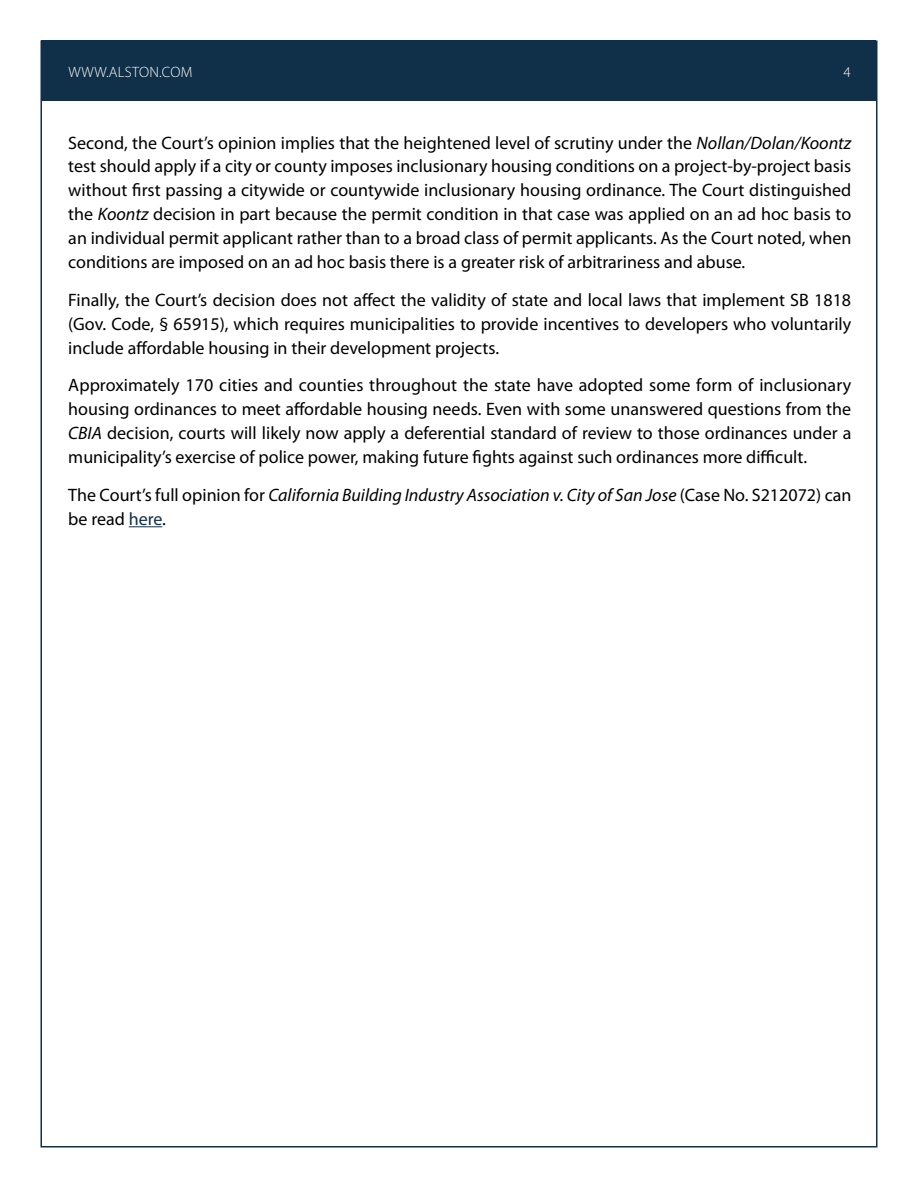
<style>
.page{position:relative;width:918px;height:1188px;background:#fff}
.page>*{position:absolute;margin:0;border:0;box-sizing:border-box;transform-origin:0 0}
.t1{font:18px/24px "Myriad Pro";color:#000;text-align:justify}
.t2{font:italic 18px/24px "Myriad Pro";color:#000}
.t3{font:300 15px "Myriad Pro";letter-spacing:.02em;color:#fff}
.s1{font-style:italic}
.s2{font-style:normal}
.s3{font-style:normal;color:#102f48}
</style>
<div class="page">
<div style="left:42px;top:40px;width:834px;height:61px;background:#102f48"></div>
<hr style="left:129px;top:526px;width:33px;height:1px;background:#102f48">
<p class="t3" style="left:68px;top:63px;width:126px">WWW.ALSTON.COM</p>
<p class="t3" style="left:843px;top:63px;width:9px">4</p>
<p class="t1" style="left:68px;top:130px;width:785px">Second, the Court’s opinion implies that the heightened level of scrutiny under the <span class="s1">Nollan/Dolan/Koontz </span>test should apply if a city or county imposes inclusionary housing conditions on a project-by-project basis without first passing a citywide or countywide inclusionary housing ordinance. The Court distinguished the <span class="s1">Koontz</span> decision in part because the permit condition in that case was applied on an ad hoc basis to an individual permit applicant rather than to a broad class of permit applicants. As the Court noted, when conditions are imposed on an ad hoc basis there is a greater risk of arbitrariness and abuse.</p>
<p class="t1" style="left:68px;top:288px;width:784px">Finally, the Court’s decision does not affect the validity of state and local laws that implement SB 1818 (Gov. Code, § 65915), which requires municipalities to provide incentives to developers who voluntarily include affordable housing in their development projects.</p>
<p class="t1" style="left:68px;top:373px;width:785px">Approximately 170 cities and counties throughout the state have adopted some form of inclusionary housing ordinances to meet affordable housing needs. Even with some unanswered questions from the <span class="s1">CBIA</span> decision, courts will likely now apply a deferential standard of review to those ordinances under a municipality’s exercise of police power, making future fights against such ordinances more difficult.</p>
<p class="t2" style="left:68px;top:483px;width:785px"><span class="s2">The Court’s full opinion for</span> California Building Industry Association v. City of San Jose <span class="s2">(Case No. S212072) can be read</span> <span class="s3">here</span><span class="s2">.</span></p>
</div>
